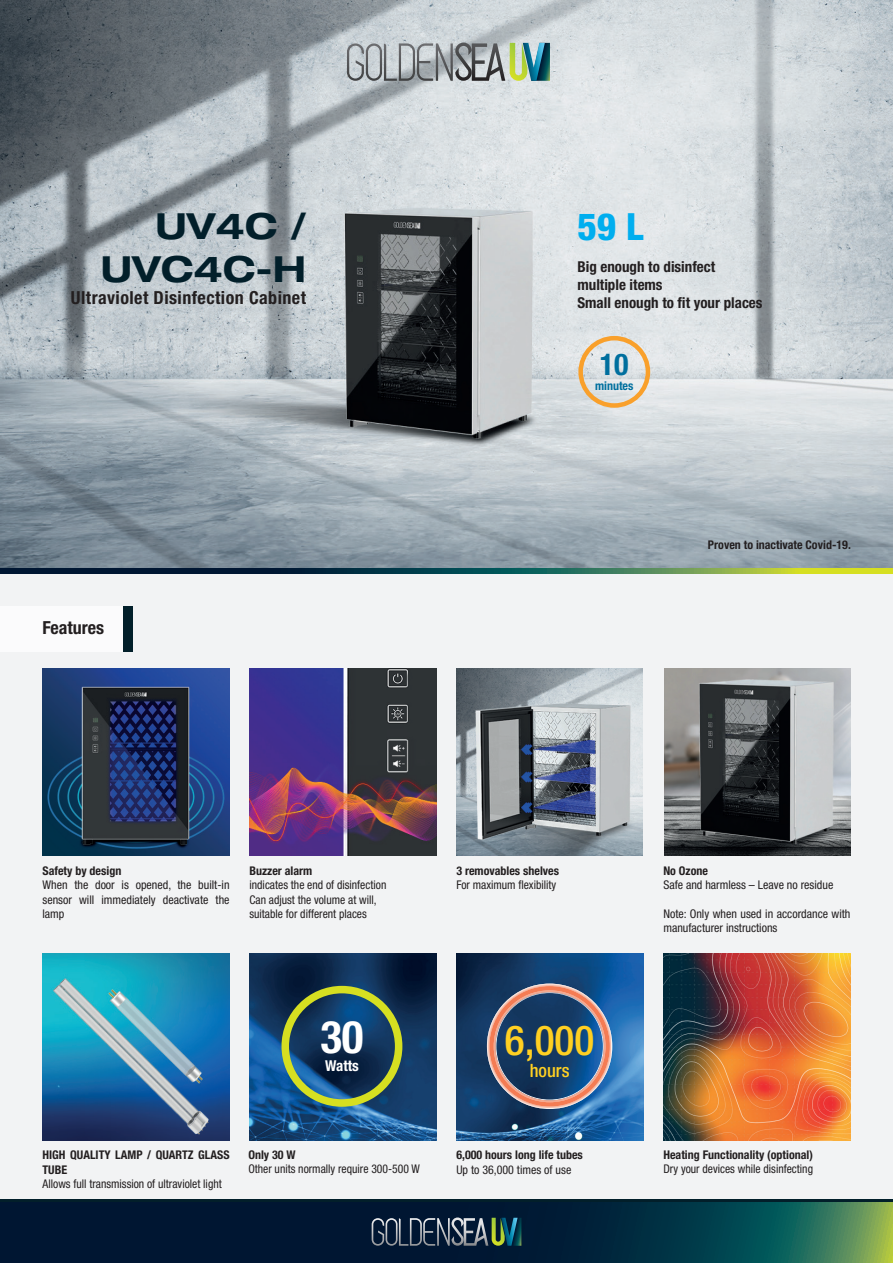
<style>
.page{position:relative;width:893px;height:1263px;background:#f2f3f4}
.page>*{position:absolute;margin:0;border:0;box-sizing:border-box;transform-origin:0 0}
.t1{font:700 condensed 45px "Helvetica Neue LT Std";color:#fff}
.t2{font:500 condensed 41.4px "Helvetica Neue LT Std";color:#ffd022}
.t3{font:800 condensed 37.5px "Helvetica Neue LT Std";color:#00aeef}
.t4{font:700 expanded 36px/43.2px "Helvetica Neue LT Std";color:#021f2a;text-align:right}
.t5{font:700 condensed 30px "Helvetica Neue LT Std";color:#006f9e}
.t6{font:500 condensed 18.3px "Helvetica Neue LT Std";color:#ffd022}
.t7{font:700 condensed 18px "Helvetica Neue LT Std";letter-spacing:.025em;color:#231f20}
.t8{font:700 condensed 18px "Helvetica Neue LT Std";color:#231f20}
.t9{font:700 condensed 15px/18px "Helvetica Neue LT Std";color:#231f20}
.t10{font:700 condensed 15px "Helvetica Neue LT Std";color:#fff}
.t11{font:condensed 12px/14.4px "Helvetica Neue LT Std";color:#231f20}
.t12{font:700 condensed 12px/14.4px "Helvetica Neue LT Std";color:#231f20}
.t13{font:700 condensed 12px "Helvetica Neue LT Std";color:#006f9e}
</style>
<div class="page">
<svg style="left:0;top:1202px;width:893px;height:61px;background:#0a2e3d"></svg>
<img style="left:0;top:0;width:893px;height:569px">
<svg style="left:0;top:569px;width:893px;height:4px;background:#355c40"></svg>
<hr style="left:0;top:1199px;width:893px;height:3px;background:#021f2a">
<svg style="left:372px;top:1217px;width:149px;height:29px;background:#364d5a"></svg>
<div style="left:0;top:606px;width:123px;height:46px;background:#fff"></div>
<div style="left:123px;top:606px;width:10px;height:46px;background:#021f2a"></div>
<img style="left:664px;top:668px;width:186px;height:187px">
<img style="left:43px;top:668px;width:187px;height:187px">
<img style="left:456px;top:668px;width:187px;height:187px">
<img style="left:249px;top:668px;width:188px;height:187px">
<img style="left:43px;top:953px;width:187px;height:187px">
<svg style="left:347px;top:43px;width:203px;height:38px;background:#97a4a2"></svg>
<div style="left:578px;top:336px;width:72px;height:72px;border:4px solid #f9a02b;border-radius:50%"></div>
<img style="left:249px;top:953px;width:188px;height:187px">
<img style="left:663px;top:953px;width:187px;height:187px">
<img style="left:456px;top:953px;width:187px;height:187px">
<svg style="left:487px;top:983px;width:125px;height:126px;background:#455777"></svg>
<div style="left:281px;top:986px;width:121px;height:121px;border:8px solid #d6df21;border-radius:50%"></div>
<h3 class="t4" style="left:101px;top:203px;width:207px">UV4C /<br>UVC4C-H</h3>
<h3 class="t7" style="left:71px;top:286px;width:237px">Ultraviolet Disinfection Cabinet</h3>
<h3 class="t8" style="left:43px;top:617px;width:63px">Features</h3>
<h3 class="t3" style="left:577px;top:203px;width:68px">59 L</h3>
<p class="t9" style="left:577px;top:258px;width:187px">Big enough to disinfect multiple items<br>Small enough to fit your places</p>
<h3 class="t5" style="left:600px;top:346px;width:30px">10</h3>
<p class="t13" style="left:595px;top:378px;width:40px">minutes</p>
<p class="t12" style="left:708px;top:537px;width:144px">Proven to inactivate Covid-19.</p>
<p class="t12" style="left:43px;top:863px;width:80px">Safety by design</p>
<p class="t11" style="left:43px;top:877px;width:189px;text-align:justify">When the door is opened, the built-in sensor will immediately deactivate the lamp</p>
<p class="t12" style="left:249px;top:863px;width:64px">Buzzer alarm</p>
<p class="t11" style="left:249px;top:877px;width:138px">indicates the end of disinfection<br>Can adjust the volume at will, suitable for different places</p>
<p class="t12" style="left:456px;top:863px;width:104px">3 removables shelves</p>
<p class="t11" style="left:456px;top:877px;width:101px">For maximum flexibility</p>
<h1 class="t1" style="left:320px;top:1010px;width:45px">30</h1>
<p class="t10" style="left:325px;top:1057px;width:35px">Watts</p>
<p class="t12" style="left:43px;top:1147px;width:189px">HIGH QUALITY LAMP / QUARTZ GLASS<br>TUBE</p>
<p class="t11" style="left:43px;top:1176px;width:181px">Allows full transmission of ultraviolet light</p>
<p class="t12" style="left:248px;top:1147px;width:49px">Only 30 W</p>
<p class="t11" style="left:248px;top:1162px;width:173px">Other units normally require 300-500 W</p>
<h2 class="t2" style="left:505px;top:1016px;width:91px">6,000</h2>
<h3 class="t6" style="left:530px;top:1060px;width:41px">hours</h3>
<p class="t12" style="left:456px;top:1147px;width:128px">6,000 hours long life tubes</p>
<p class="t11" style="left:456px;top:1162px;width:116px">Up to 36,000 times of use</p>
<p class="t12" style="left:663px;top:863px;width:46px">No Ozone</p>
<p class="t11" style="left:663px;top:877px;width:171px">Safe and harmless – Leave no residue</p>
<p class="t11" style="left:663px;top:906px;width:189px">Note: Only when used in accordance with manufacturer instructions</p>
<p class="t12" style="left:663px;top:1147px;width:151px">Heating Functionality (optional)</p>
<p class="t11" style="left:663px;top:1162px;width:151px">Dry your devices while disinfecting</p>
</div>
